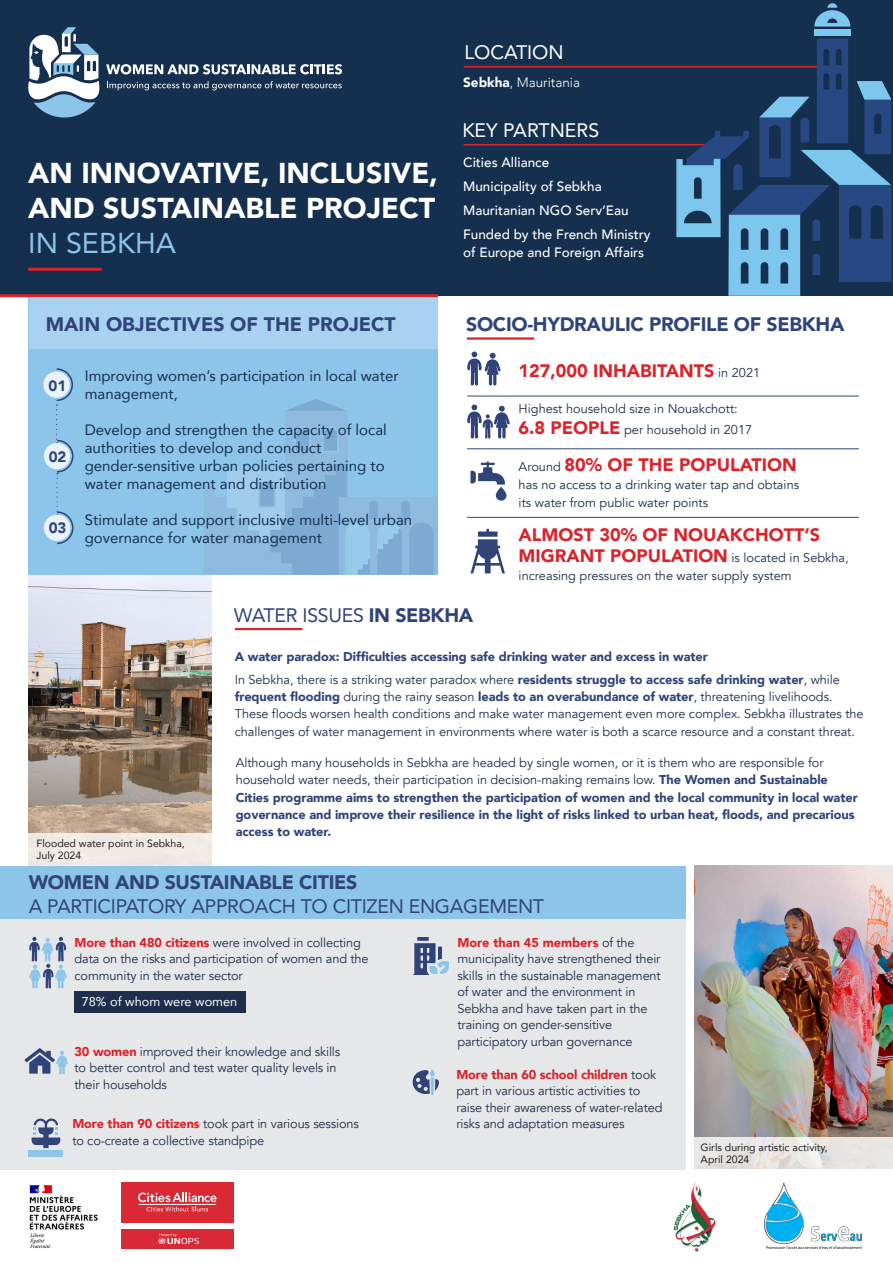
<style>
.page{position:relative;width:893px;height:1263px;background:#fff}
.page>*{position:absolute;margin:0;border:0;box-sizing:border-box;transform-origin:0 0}
.t1{font:900 28.65px/35.2px "Avenir";color:#fff}
.t2{font:28.65px "Avenir";color:#8cc4ea}
.t3{font:900 19.5px "Avenir";letter-spacing:-.015em;color:#30447a}
.t4{font:19.5px "Avenir";letter-spacing:-.015em;color:#30447a}
.t5{font:19.5px "Avenir";color:#fff}
.t6{font:900 18px "Avenir";color:#d9242c}
.t7{font:15px/18px "Avenir";color:#152f4e}
.t8{font:900 15px "Avenir";color:#30447a}
.t9{font:500 13.5px/24px "Avenir";color:#fff}
.t10{font:300 13.5px "Avenir";color:#fff}
.t11{font:12.75px/16.5px "Avenir";letter-spacing:-.01em;color:#1f2e4c}
.t12{font:900 12.75px/17.2px "Avenir";letter-spacing:-.005em;color:#30447a}
.t13{font:12.75px "Avenir";color:#fff}
.t14{font:10.5px/12px "Avenir";color:#231f20}
.s1{font-weight:900}
.s2{font-weight:400;font-size:12.75px;color:#1f2e4c}
.s3{font-weight:900;font-size:18px;color:#d9242c}
.s4{font-weight:400;color:#1f2e4c}
.s5{font-weight:900;color:#30447a}
.s6{font-weight:900;color:#d9242c}
</style>
<div class="page">
<img style="left:28px;top:575px;width:183px;height:258px">
<div style="left:28px;top:296px;width:410px;height:279px;background:#8cc4ea"></div>
<div style="left:285px;top:411px;width:62px;height:164px;background:#8ebade"></div>
<svg style="left:286px;top:399px;width:60px;height:12px"></svg>
<svg style="left:295px;top:426px;width:16px;height:26px"></svg>
<svg style="left:322px;top:426px;width:16px;height:26px"></svg>
<svg style="left:204px;top:464px;width:234px;height:111px"></svg>
<div style="left:29px;top:297px;width:409px;height:51px;background:#a8d2ef"></div>
<div style="left:0;top:0;width:893px;height:296px;background:#152f4e"></div>
<div style="left:121px;top:1182px;width:113px;height:41px;background:#d82935"></div>
<div style="left:121px;top:1229px;width:113px;height:20px;background:#d82a36"></div>
<svg style="left:138px;top:1192px;width:79px;height:19px"></svg>
<svg style="left:158px;top:1233px;width:41px;height:11px"></svg>
<hr style="left:139px;top:1204px;width:77px;height:1px;background:#fff">
<hr style="left:0;top:294px;width:438px;height:3px;background:#d9242c">
<svg style="left:43px;top:371px;width:27px;height:27px"></svg>
<div style="left:44px;top:443px;width:26px;height:26px;background:#e8f3fa;border-radius:50%"></div>
<svg style="left:44px;top:514px;width:26px;height:27px"></svg>
<svg style="left:55px;top:368px;width:19px;height:177px"></svg>
<hr style="left:464px;top:144px;width:254px;height:1px;background:#d9242c">
<div style="left:814px;top:29px;width:36px;height:7px;background:#7dc6ed"></div>
<svg style="left:676px;top:39px;width:216px;height:257px"></svg>
<svg style="left:814px;top:3px;width:36px;height:24px"></svg>
<hr style="left:467px;top:396px;width:392px;height:1px;background:#30447a">
<hr style="left:467px;top:448px;width:392px;height:1px;background:#30447a">
<hr style="left:467px;top:517px;width:392px;height:1px;background:#30447a">
<div style="left:0;top:879px;width:686px;height:290px;background:#e6e7e9"></div>
<div style="left:0;top:866px;width:686px;height:53px;background:#8cc4ea"></div>
<img style="left:764px;top:1182px;width:97px;height:67px">
<div style="left:74px;top:991px;width:172px;height:22px;background:#1f2e4c"></div>
<svg style="left:467px;top:352px;width:34px;height:34px"></svg>
<svg style="left:467px;top:405px;width:43px;height:34px"></svg>
<svg style="left:470px;top:462px;width:36px;height:39px"></svg>
<svg style="left:470px;top:529px;width:35px;height:44px"></svg>
<svg style="left:29px;top:937px;width:38px;height:52px"></svg>
<svg style="left:24px;top:1048px;width:44px;height:26px"></svg>
<svg style="left:413px;top:1070px;width:26px;height:25px"></svg>
<div style="left:430px;top:1069px;width:5px;height:8px;background:#8cc4ea;border-radius:2px"></div>
<div style="left:418px;top:938px;width:10px;height:6px;background:#52628f"></div>
<div style="left:417px;top:937px;width:12px;height:8px;border:2px solid #30447a"></div>
<svg style="left:414px;top:941px;width:35px;height:33px"></svg>
<div style="left:29px;top:1150px;width:34px;height:7px;background:#8cc4ea"></div>
<svg style="left:32px;top:1118px;width:28px;height:30px"></svg>
<hr style="left:464px;top:66px;width:353px;height:1px;background:#d9242c">
<div style="left:27px;top:833px;width:185px;height:33px;background:#efeae5"></div>
<hr style="left:28px;top:268px;width:74px;height:3px;background:#d9242c">
<img style="left:29px;top:1185px;width:69px;height:63px">
<hr style="left:235px;top:628px;width:67px;height:2px;background:#d9242c">
<img style="left:695px;top:865px;width:198px;height:272px">
<hr style="left:467px;top:337px;width:67px;height:3px;background:#d9242c">
<svg style="left:694px;top:1137px;width:199px;height:32px;background:#e7e4e2"></svg>
<img style="left:673px;top:1182px;width:44px;height:71px">
<svg style="left:28px;top:27px;width:72px;height:91px"></svg>
<svg style="left:106px;top:64px;width:236px;height:10px"></svg>
<svg style="left:107px;top:81px;width:235px;height:9px"></svg>
<h1 class="t1" style="left:28px;top:154px;width:411px">AN INNOVATIVE, INCLUSIVE,<br>AND SUSTAINABLE PROJECT</h1>
<h1 class="t2" style="left:28px;top:220px;width:149px">IN SEBKHA</h1>
<h2 class="t3" style="left:46px;top:308px;width:351px">MAIN OBJECTIVES OF THE PROJECT</h2>
<p class="t8" style="left:49px;top:372px;width:19px">01</p>
<p class="t8" style="left:49px;top:443px;width:19px">02</p>
<p class="t8" style="left:49px;top:515px;width:19px">03</p>
<p class="t7" style="left:85px;top:366px;width:315px">Improving women’s participation in local water management,</p>
<p class="t7" style="left:85px;top:420px;width:303px">Develop and strengthen the capacity of local authorities to develop and conduct gender-sensitive urban policies pertaining to water management and distribution</p>
<p class="t7" style="left:85px;top:510px;width:329px">Stimulate and support inclusive multi-level urban governance for water management</p>
<h2 class="t5" style="left:464px;top:37px;width:101px">LOCATION</h2>
<p class="t10" style="left:463px;top:75px;width:119px"><span class="s1">Sebkha</span>, Mauritania</p>
<h2 class="t5" style="left:462px;top:115px;width:138px">KEY PARTNERS</h2>
<p class="t9" style="left:463px;top:150px;width:189px">Cities Alliance<br>Municipality of Sebkha<br>Mauritanian NGO Serv’Eau<br>Funded by the French Ministry</p>
<p class="t9" style="left:463px;top:240px;width:183px">of Europe and Foreign Affairs</p>
<h2 class="t3" style="left:466px;top:308px;width:380px">SOCIO-HYDRAULIC PROFILE OF SEBKHA</h2>
<h3 class="t6" style="left:519px;top:356px;width:243px">127,000 INHABITANTS <span class="s2">in 2021</span></h3>
<p class="t11" style="left:519px;top:399px;width:235px;line-height:20.2px">Highest household size in Nouakchott:<br><span class="s3">6.8 PEOPLE</span> per household in 2017</p>
<h3 class="t6" style="left:519px;top:450px;width:280px"><span class="s2">Around</span> 80% OF THE POPULATION</h3>
<p class="t11" style="left:519px;top:476px;width:282px;line-height:18px">has no access to a drinking water tap and obtains its water from public water points</p>
<h3 class="t6" style="left:519px;top:520px;width:303px">ALMOST 30% OF NOUAKCHOTT’S</h3>
<p class="t11" style="left:519px;top:548px;width:331px;line-height:18px"><span class="s3">MIGRANT POPULATION</span> is located in Sebkha, increasing pressures on the water supply system</p>
<h2 class="t4" style="left:234px;top:599px;width:241px">WATER ISSUES <span class="s1">IN SEBKHA</span></h2>
<p class="t12" style="left:235px;top:644px;width:607px;line-height:23.2px">A water paradox: Difficulties accessing safe drinking water and excess in water<br><span class="s4">In Sebkha, there is a striking water paradox where</span> residents struggle to access safe drinking water<span class="s4">, while</span></p>
<p class="t11" style="left:235px;top:688px;width:630px;line-height:17.2px"><span class="s5">frequent flooding</span> during the rainy season <span class="s5">leads to an overabundance of water</span>, threatening livelihoods.<br>These floods worsen health conditions and make water management even more complex. Sebkha illustrates the challenges of water management in environments where water is both a scarce resource and a constant threat.</p>
<p class="t12" style="left:236px;top:754px;width:624px"><span class="s4">Although many households in Sebkha are headed by single women, or it is them who are responsible for household water needs, their participation in decision-making remains low.</span> The Women and Sustainable Cities programme aims to strengthen the participation of women and the local community in local water governance and improve their resilience in the light of risks linked to urban heat, floods, and precarious access to water.</p>
<h2 class="t3" style="left:29px;top:866px;width:330px">WOMEN AND SUSTAINABLE CITIES</h2>
<h2 class="t4" style="left:29px;top:890px;width:517px">A PARTICIPATORY APPROACH TO CITIZEN ENGAGEMENT</h2>
<p class="t11" style="left:75px;top:934px;width:296px"><span class="s6">More than 480 citizens</span> were involved in collecting data on the risks and participation of women and the community in the water sector</p>
<p class="t11" style="left:457px;top:934px;width:205px"><span class="s6">More than 45 members</span> of the municipality have strengthened their skills in the sustainable management of water and the environment in<br>Sebkha and have taken part in the training on gender-sensitive participatory urban governance</p>
<p class="t11" style="left:75px;top:1043px;width:267px"><span class="s6">30 women</span> improved their knowledge and skills to better control and test water quality levels in their households</p>
<p class="t14" style="left:36px;top:837px;width:150px">Flooded water point in Sebkha,<br>July 2024</p>
<p class="t13" style="left:82px;top:991px;width:157px">78% of whom were women</p>
<p class="t11" style="left:456px;top:1066px;width:208px"><span class="s6">More than 60 school children</span> took part in various artistic activities to raise their awareness of water-related</p>
<p class="t11" style="left:72px;top:1116px;width:288px"><span class="s6">More than 90 citizens</span> took part in various sessions</p>
<p class="t11" style="left:456px;top:1115px;width:170px">risks and adaptation measures</p>
<p class="t11" style="left:72px;top:1132px;width:193px">to co-create a collective standpipe</p>
<p class="t14" style="left:701px;top:1141px;width:129px">Girls during artistic activity,<br>April 2024</p>
</div>
